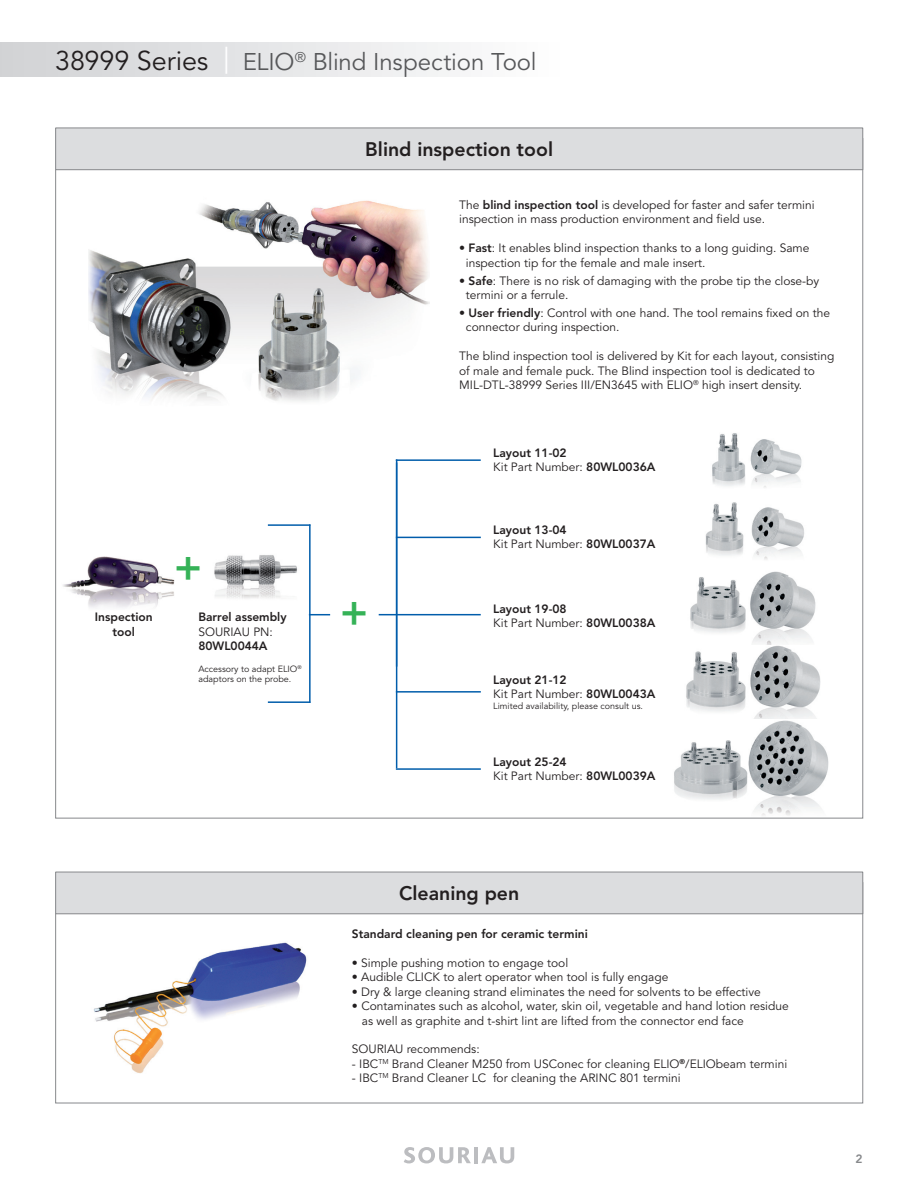
<style>
.page{position:relative;width:918px;height:1188px;background:#fff}
.page>*{position:absolute;margin:0;border:0;box-sizing:border-box;transform-origin:0 0}
.t1{font:800 41.85px "Avenir LT Std";color:#35b257}
.t2{font:24px "Avenir LT Std";letter-spacing:-.005em;color:#57585a}
.t3{font:800 19.5px "Avenir LT Std";color:#231f20}
.t4{font:12px/14.4px "Avenir LT Std";color:#231f20}
.t5{font:800 12px/14.4px "Avenir LT Std";color:#231f20}
.t6{font:800 12px "Avenir LT Std";color:#87898c}
.t7{font:9px/10.8px "Avenir LT Std";color:#231f20}
.s1{font-size:27px;color:#231f20}
.s2{font-size:27px;color:#fff}
.s3{font-weight:800}
.s4{font-weight:400}
</style>
<div class="page">
<div style="left:0;top:43px;width:566px;height:34px;background:linear-gradient(to right,#d0d2d4,#fefefe)"></div>
<svg style="left:404px;top:1147px;width:67px;height:16px"></svg>
<hr style="left:474px;top:1147px;width:4px;height:16px;background:#bcbdc0">
<svg style="left:481px;top:1147px;width:33px;height:16px"></svg>
<img style="left:712px;top:433px;width:90px;height:55px">
<img style="left:705px;top:502px;width:99px;height:58px">
<img style="left:690px;top:571px;width:126px;height:74px">
<img style="left:686px;top:645px;width:135px;height:74px">
<img style="left:674px;top:720px;width:155px;height:96px">
<img style="left:63px;top:556px;width:112px;height:52px">
<div style="left:56px;top:128px;width:807px;height:42px;background:#dcdddf"></div>
<div style="left:55px;top:128px;width:808px;height:42px;border:1px solid #87898c"></div>
<img style="left:89px;top:200px;width:341px;height:202px">
<hr style="left:396px;top:459px;width:85px;height:2px;background:#015dab">
<hr style="left:396px;top:459px;width:1px;height:309px;background:#015dab">
<hr style="left:396px;top:768px;width:85px;height:2px;background:#015dab">
<hr style="left:379px;top:614px;width:102px;height:1px;background:#015dab">
<hr style="left:396px;top:537px;width:85px;height:1px;background:#015dab">
<hr style="left:396px;top:691px;width:85px;height:2px;background:#015dab">
<img style="left:214px;top:555px;width:100px;height:61px">
<hr style="left:268px;top:524px;width:42px;height:2px;background:#015dab">
<hr style="left:268px;top:701px;width:42px;height:2px;background:#015dab">
<hr style="left:309px;top:524px;width:2px;height:179px;background:#015dab">
<svg style="left:311px;top:614px;width:19px;height:1px"></svg>
<img style="left:93px;top:942px;width:214px;height:132px">
<div style="left:56px;top:872px;width:807px;height:42px;background:#dcdddf"></div>
<div style="left:55px;top:872px;width:808px;height:42px;border:1px solid #87898c"></div>
<h2 class="t2" style="left:55px;top:48px;width:483px"><span class="s1">38999 Series</span> <span class="s2">|</span> ELIO<sup>®</sup> Blind Inspection Tool</h2>
<h3 class="t3" style="left:365px;top:138px;width:189px">Blind inspection tool</h3>
<p class="t4" style="left:459px;top:198px;width:357px">The <span class="s3">blind inspection tool</span> is developed for faster and safer termini inspection in mass production environment and field use.</p>
<p class="t4" style="left:466px;top:241px;width:345px;text-indent:-7px"><span class="s3">• Fast</span>: It enables blind inspection thanks to a long guiding. Same inspection tip for the female and male insert.</p>
<p class="t4" style="left:466px;top:274px;width:355px;text-indent:-7px"><span class="s3">• Safe</span>: There is no risk of damaging with the probe tip the close-by termini or a ferrule.</p>
<p class="t4" style="left:466px;top:306px;width:366px;text-indent:-7px"><span class="s3">• User friendly</span>: Control with one hand. The tool remains fixed on the connector during inspection.</p>
<p class="t4" style="left:459px;top:349px;width:377px">The blind inspection tool is delivered by Kit for each layout, consisting of male and female puck. The Blind inspection tool is dedicated to<br>MIL-DTL-38999 Series III/EN3645 with ELIO<sup>®</sup> high insert density.</p>
<p class="t5" style="left:493px;top:445px;width:164px">Layout 11-02<br><span class="s4">Kit Part Number:</span> 80WL0036A</p>
<p class="t5" style="left:95px;top:610px;width:59px;text-align:center">Inspection tool</p>
<h1 class="t1" style="left:174px;top:542px;width:30px">+</h1>
<p class="t5" style="left:198px;top:610px;width:90px">Barrel assembly</p>
<p class="t4" style="left:198px;top:625px;width:76px">SOURIAU PN:</p>
<p class="t5" style="left:198px;top:639px;width:71px">80WL0044A</p>
<p class="t7" style="left:198px;top:663px;width:105px">Accessory to adapt ELIO<sup>® </sup>adaptors on the probe.</p>
<h1 class="t1" style="left:340px;top:587px;width:30px">+</h1>
<p class="t5" style="left:493px;top:523px;width:164px">Layout 13-04<br><span class="s4">Kit Part Number:</span> 80WL0037A</p>
<p class="t5" style="left:493px;top:601px;width:164px">Layout 19-08<br><span class="s4">Kit Part Number:</span> 80WL0038A</p>
<p class="t5" style="left:493px;top:672px;width:164px">Layout 21-12<br><span class="s4">Kit Part Number:</span> 80WL0043A</p>
<p class="t7" style="left:493px;top:701px;width:151px">Limited availability, please consult us.</p>
<p class="t5" style="left:493px;top:754px;width:164px">Layout 25-24<br><span class="s4">Kit Part Number:</span> 80WL0039A</p>
<h3 class="t3" style="left:399px;top:882px;width:122px">Cleaning pen</h3>
<p class="t5" style="left:352px;top:927px;width:238px">Standard cleaning pen for ceramic termini</p>
<p class="t4" style="left:352px;top:956px;width:218px"><span class="s3">•</span> Simple pushing motion to engage tool</p>
<p class="t4" style="left:352px;top:970px;width:318px"><span class="s3">•</span> Audible CLICK to alert operator when tool is fully engage</p>
<p class="t4" style="left:352px;top:985px;width:411px"><span class="s3">•</span> Dry &amp; large cleaning strand eliminates the need for solvents to be effective</p>
<p class="t4" style="left:362px;top:999px;width:428px;text-indent:-10px"><span class="s3">•</span> Contaminates such as alcohol, water, skin oil, vegetable and hand lotion residue as well as graphite and t-shirt lint are lifted from the connector end face</p>
<p class="t4" style="left:352px;top:1042px;width:129px">SOURIAU recommends:</p>
<p class="t4" style="left:352px;top:1057px;width:437px">- IBC<sup>TM</sup> Brand Cleaner M250 from USConec for cleaning ELIO<sup>®</sup>/ELIObeam termini</p>
<p class="t4" style="left:352px;top:1071px;width:330px">- IBC<sup>TM</sup> Brand Cleaner LC for cleaning the ARINC 801 termini</p>
<p class="t6" style="left:856px;top:1152px;width:9px">2</p>
</div>
